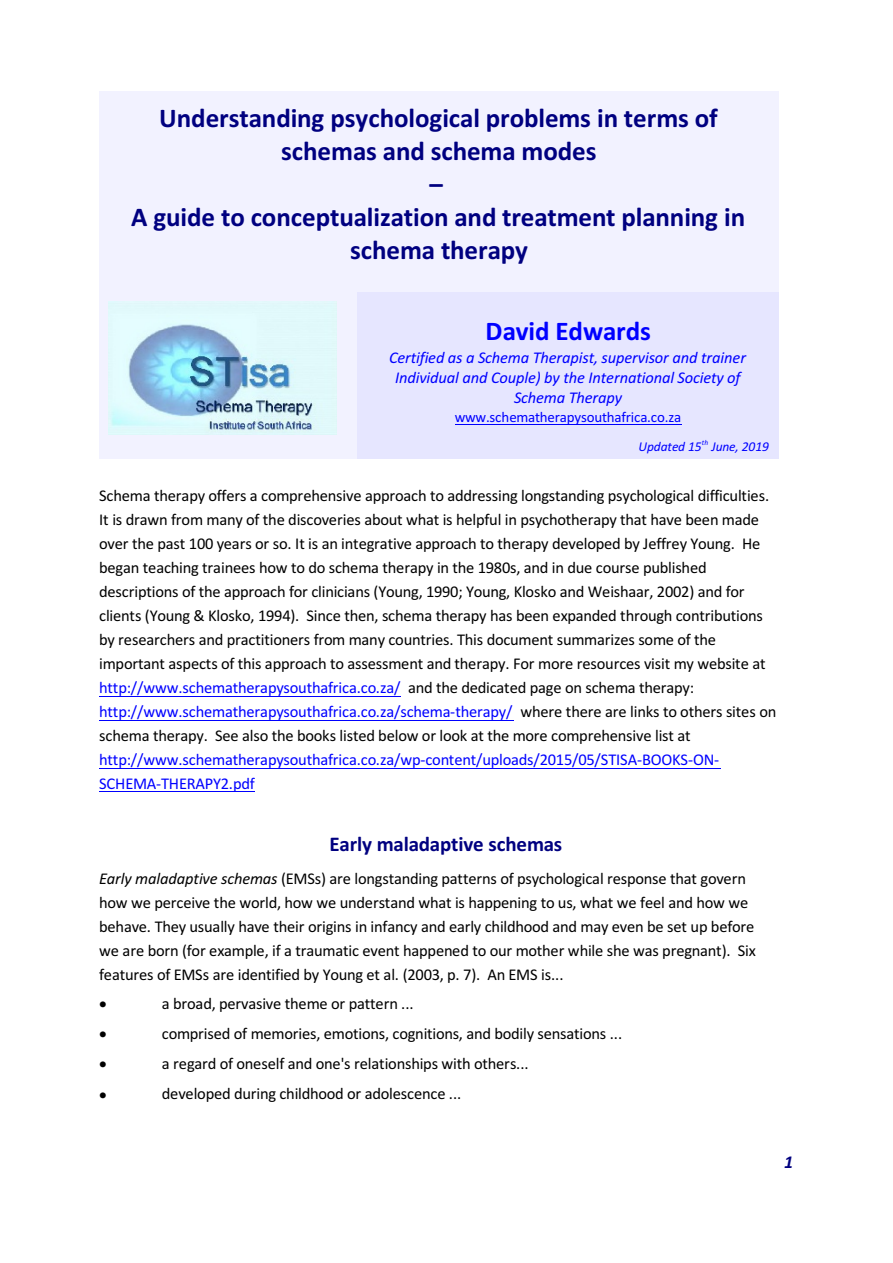
<style>
.page{position:relative;width:893px;height:1263px;background:#fff}
.page>*{position:absolute;margin:0;border:0;box-sizing:border-box;transform-origin:0 0}
.t1{font:700 27px/33px "Calibri";letter-spacing:-.005em;color:#000080;text-align:center}
.t2{font:700 27px "Calibri";color:#00f}
.t3{font:700 21px "Calibri";letter-spacing:-.01em;color:#000080}
.t4{font:italic 700 18px "Calibri";color:#000080}
.t5{font:16.5px/24px "Calibri";letter-spacing:-.01em;color:#000}
.t6{font:italic 16.5px/20.1px "Calibri";letter-spacing:-.005em;color:#00f;text-align:center}
.t7{font:16.5px/24px "Calibri";letter-spacing:-.01em;color:#00f}
.t8{font:16.5px "Symbol";color:#000}
.t9{font:15px "Calibri";letter-spacing:-.015em;color:#00f}
.t10{font:italic 13.5px "Calibri";letter-spacing:-.005em;color:#00f}
.s1{color:#00f}
.s2{font-style:italic}
</style>
<div class="page">
<div style="left:99px;top:92px;width:680px;height:200px;background:#f2f2ff"></div>
<div style="left:99px;top:292px;width:258px;height:167px;background:#f2f2ff"></div>
<div style="left:358px;top:292px;width:421px;height:167px;background:#e6e6ff"></div>
<img style="left:108px;top:301px;width:229px;height:134px">
<hr style="left:455px;top:424px;width:226px;height:1px;background:#00f">
<hr style="left:99px;top:696px;width:302px;height:1px;background:#00f">
<hr style="left:99px;top:719px;width:414px;height:1px;background:#00f">
<hr style="left:99px;top:768px;width:621px;height:1px;background:#00f">
<hr style="left:99px;top:791px;width:156px;height:1px;background:#00f">
<h1 class="t1" style="left:131px;top:103px;width:616px">Understanding psychological problems in terms of schemas and schema modes<br>–<br>A guide to conceptualization and treatment planning in schema therapy</h1>
<h1 class="t2" style="left:486px;top:319px;width:167px">David Edwards</h1>
<p class="t6" style="left:389px;top:349px;width:358px">Certified as a Schema Therapist, supervisor and trainer<br>Individual and Couple) by the International Society of<br>Schema Therapy</p>
<p class="t9" style="left:455px;top:410px;width:228px">www.schematherapysouthafrica.co.za</p>
<p class="t10" style="left:638px;top:441px;width:132px">Updated 15<sup>th</sup> June, 2019</p>
<p class="t5" style="left:99px;top:485px;width:678px">Schema therapy offers a comprehensive approach to addressing longstanding psychological difficulties.<br>It is drawn from many of the discoveries about what is helpful in psychotherapy that have been made over the past 100 years or so. It is an integrative approach to therapy developed by Jeffrey Young. He began teaching trainees how to do schema therapy in the 1980s, and in due course published descriptions of the approach for clinicians (Young, 1990; Young, Klosko and Weishaar, 2002) and for clients (Young &amp; Klosko, 1994). Since then, schema therapy has been expanded through contributions by researchers and practitioners from many countries. This document summarizes some of the important aspects of this approach to assessment and therapy. For more resources visit my website at <span class="s1">http://www.schematherapysouthafrica.co.za/</span> and the dedicated page on schema therapy: <span class="s1">http://www.schematherapysouthafrica.co.za/schema-therapy/</span> where there are links to others sites on schema therapy. See also the books listed below or look at the more comprehensive list at</p>
<p class="t7" style="left:99px;top:749px;width:621px">http://www.schematherapysouthafrica.co.za/wp-content/uploads/2015/05/STISA-BOOKS-ON-<br>SCHEMA-THERAPY2.pdf</p>
<p class="t3" style="left:329px;top:835px;width:234px">Early maladaptive schemas</p>
<p class="t5" style="left:99px;top:867px;width:658px"><span class="s2">Early maladaptive schemas</span> (EMSs) are longstanding patterns of psychological response that govern how we perceive the world, how we understand what is happening to us, what we feel and how we behave. They usually have their origins in infancy and early childhood and may even be set up before we are born (for example, if a traumatic event happened to our mother while she was pregnant). Six features of EMSs are identified by Young et al. (2003, p. 7). An EMS is...</p>
<p class="t8" style="left:99px;top:998px;width:9px">•</p>
<p class="t5" style="left:162px;top:993px;width:253px">a broad, pervasive theme or pattern ...</p>
<p class="t8" style="left:99px;top:1028px;width:9px">•</p>
<p class="t5" style="left:162px;top:1022px;width:462px">comprised of memories, emotions, cognitions, and bodily sensations ...</p>
<p class="t8" style="left:99px;top:1058px;width:9px">•</p>
<p class="t5" style="left:162px;top:1053px;width:368px">a regard of oneself and one's relationships with others...</p>
<p class="t8" style="left:99px;top:1088px;width:9px">•</p>
<p class="t5" style="left:162px;top:1083px;width:301px">developed during childhood or adolescence ...</p>
<p class="t4" style="left:784px;top:1154px;width:11px">1</p>
</div>
